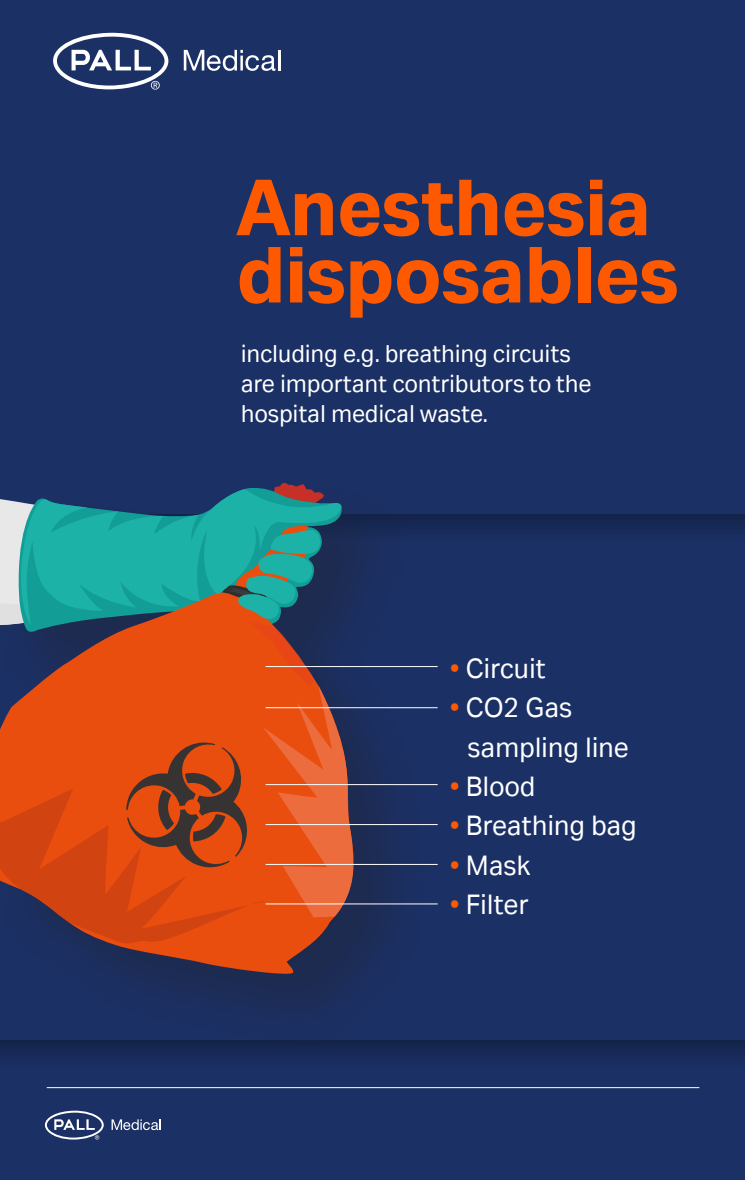
<style>
.page{position:relative;width:745px;height:1180px;background:#fff}
.page>*{position:absolute;margin:0;border:0;box-sizing:border-box;transform-origin:0 0}
.t1{font:700 85.81px/67.3px "Cytiva Aktiv";letter-spacing:-.02em;color:#ff5900}
.t2{font:30.31px/39.4px "Cytiva Aktiv";letter-spacing:-.01em;color:#fff}
.t3{font:26.38px/30px "Cytiva Aktiv";letter-spacing:-.01em;color:#fff}
.s1{color:#ff5900}
</style>
<div class="page">
<div style="left:0;top:0;width:744px;height:1180px;background:#1b3064"></div>
<svg style="left:184px;top:50px;width:91px;height:21px"></svg>
<hr style="left:278px;top:50px;width:2px;height:21px;background:#fff">
<svg style="left:53px;top:32px;width:115px;height:58px"></svg>
<div style="left:428px;top:514px;width:316px;height:17px;background:#152752"></div>
<div style="left:0;top:1040px;width:744px;height:29px;background:#172a59"></div>
<svg style="left:111px;top:1119px;width:50px;height:11px"></svg>
<svg style="left:45px;top:1110px;width:59px;height:30px"></svg>
<hr style="left:47px;top:1087px;width:652px;height:1px;background:#fff">
<div style="left:0;top:481px;width:428px;height:567px;background:#231f20;opacity:.3"></div>
<svg style="left:0;top:481px;width:117px;height:44px"></svg>
<svg style="left:264px;top:482px;width:60px;height:6px"></svg>
<svg style="left:0;top:525px;width:360px;height:452px"></svg>
<svg style="left:0;top:779px;width:268px;height:169px"></svg>
<svg style="left:19px;top:489px;width:323px;height:137px;fill:#1db2a7"></svg>
<svg style="left:126px;top:529px;width:227px;height:388px;background:#a65a35"></svg>
<hr style="left:265px;top:666px;width:172px;height:1px;background:#fff">
<hr style="left:265px;top:707px;width:172px;height:1px;background:#fff">
<hr style="left:265px;top:784px;width:172px;height:1px;background:#fff">
<hr style="left:265px;top:824px;width:172px;height:1px;background:#fff">
<hr style="left:265px;top:864px;width:172px;height:1px;background:#fff">
<hr style="left:265px;top:904px;width:172px;height:1px;background:#fff">
<p class="t1" style="left:236px;top:172px;width:444px">Anesthesia disposables</p>
<p class="t3" style="left:241px;top:338px;width:352px">including e.g. breathing circuits are important contributors to the hospital medical waste.</p>
<p class="t2" style="left:449px;top:648px;width:98px"><span class="s1">•</span> Circuit</p>
<p class="t2" style="left:467px;top:687px;width:163px;text-indent:-18px"><span class="s1">•</span> CO2 Gas sampling line</p>
<p class="t2" style="left:449px;top:766px;width:87px"><span class="s1">•</span> Blood</p>
<p class="t2" style="left:449px;top:806px;width:188px"><span class="s1">•</span> Breathing bag</p>
<p class="t2" style="left:449px;top:845px;width:82px"><span class="s1">•</span> Mask</p>
<p class="t2" style="left:449px;top:884px;width:80px"><span class="s1">•</span> Filter</p>
</div>
